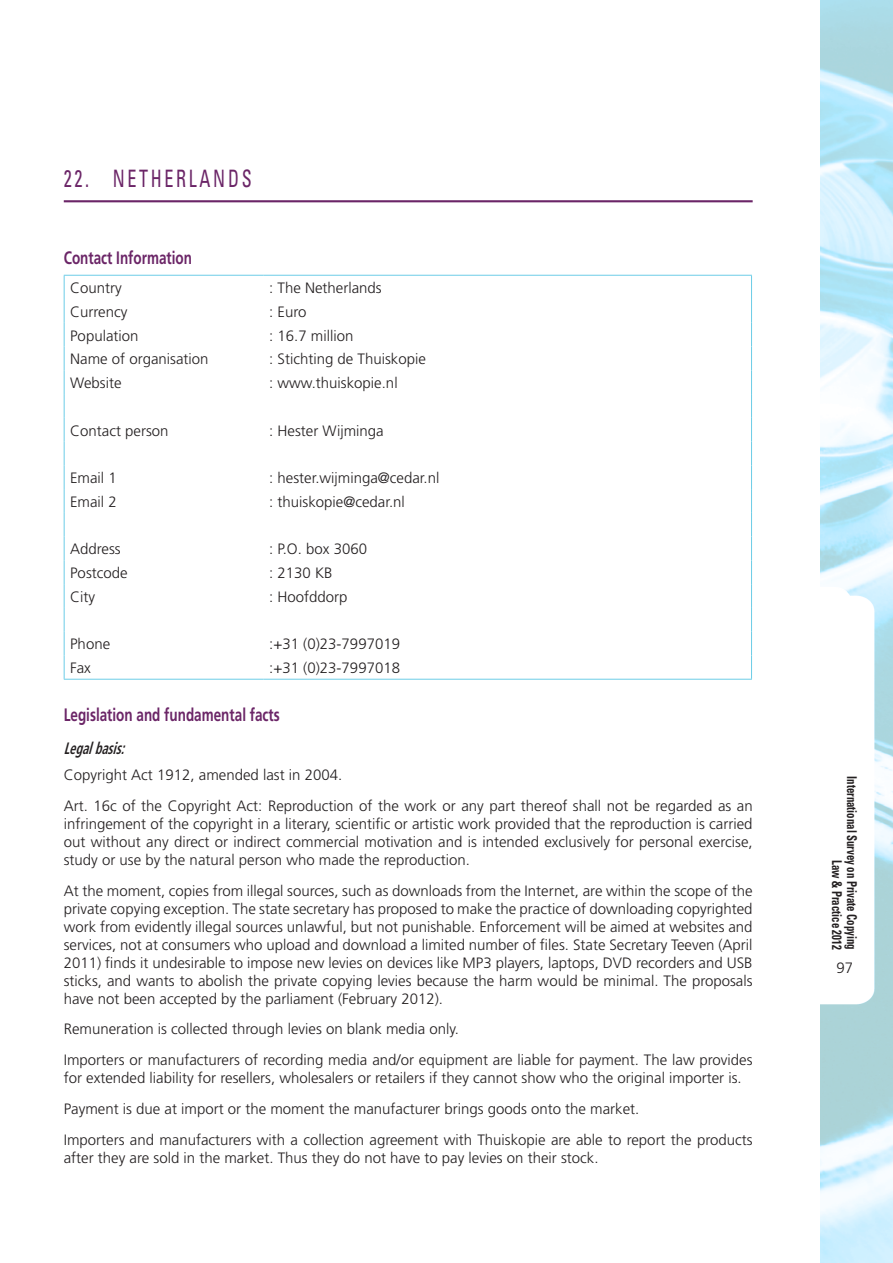
<style>
.page{position:relative;width:893px;height:1263px;background:#fff}
.page>*{position:absolute;margin:0;border:0;box-sizing:border-box;transform-origin:0 0}
.t1{font:condensed 24px "Univers LT Std";letter-spacing:.15em;color:#6b2567;scale:.75 1}
.Heading_2_no_number{font:700 18px "Frutiger";color:#6b2567;scale:.75 1}
.Heading_3{font:italic 700 condensed 16.5px "Frutiger";color:#231f20;scale:.75 1}
.Body_text{font:300 15px/18px "Frutiger";color:#231f20;text-align:justify}
.t2{font:700 condensed 13.5px/15px "Univers LT Std";color:#231f20;text-align:right;scale:.8 1}
</style>
<div class="page">
<img style="left:820px;top:0;width:73px;height:1263px">
<div style="left:768px;top:588px;width:84px;height:402px;background:#fff;border-radius:18px"></div>
<div style="left:767px;top:587px;width:86px;height:404px;border:2px solid #fff;border-radius:18px"></div>
<hr style="left:64px;top:200px;width:689px;height:2px;background:#6b2567">
<hr style="left:64px;top:275px;width:199px;height:1px;background:#6ccde7">
<hr style="left:263px;top:275px;width:489px;height:1px;background:#6ccde7">
<svg style="left:64px;top:276px;width:1px;height:403px"></svg>
<svg style="left:751px;top:276px;width:1px;height:403px"></svg>
<hr style="left:64px;top:679px;width:199px;height:1px;background:#6ccde7">
<hr style="left:263px;top:679px;width:489px;height:1px;background:#6ccde7">
<p class="t1" style="left:64px;top:164px;width:252px">22. NETHERLANDS</p>
<p class="Heading_2_no_number" style="left:64px;top:248px;width:173px">Contact Information</p>
<p class="Body_text" style="left:70px;top:279px;width:53px">Country</p>
<p class="Body_text" style="left:269px;top:279px;width:114px">: The Netherlands</p>
<p class="Body_text" style="left:70px;top:303px;width:59px">Currency</p>
<p class="Body_text" style="left:269px;top:303px;width:39px">: Euro</p>
<p class="Body_text" style="left:70px;top:327px;width:70px">Population</p>
<p class="Body_text" style="left:269px;top:327px;width:86px">: 16.7 million</p>
<p class="Body_text" style="left:70px;top:350px;width:140px">Name of organisation</p>
<p class="Body_text" style="left:269px;top:350px;width:158px">: Stichting de Thuiskopie</p>
<p class="Body_text" style="left:70px;top:374px;width:53px">Website</p>
<p class="Body_text" style="left:269px;top:374px;width:130px">: www.thuiskopie.nl</p>
<p class="Body_text" style="left:70px;top:422px;width:100px">Contact person</p>
<p class="Body_text" style="left:269px;top:422px;width:116px">: Hester Wijminga</p>
<p class="Body_text" style="left:70px;top:469px;width:48px">Email 1</p>
<p class="Body_text" style="left:269px;top:469px;width:172px">: hester.wijminga@cedar.nl</p>
<p class="Body_text" style="left:70px;top:493px;width:48px">Email 2</p>
<p class="Body_text" style="left:269px;top:493px;width:137px">: thuiskopie@cedar.nl</p>
<p class="Body_text" style="left:70px;top:540px;width:52px">Address</p>
<p class="Body_text" style="left:269px;top:540px;width:99px">: P.O. box 3060</p>
<p class="Body_text" style="left:70px;top:564px;width:59px">Postcode</p>
<p class="Body_text" style="left:269px;top:564px;width:65px">: 2130 KB</p>
<p class="Body_text" style="left:70px;top:588px;width:26px">City</p>
<p class="Body_text" style="left:269px;top:588px;width:80px">: Hoofddorp</p>
<p class="Body_text" style="left:70px;top:635px;width:42px">Phone</p>
<p class="Body_text" style="left:269px;top:635px;width:132px">:+31 (0)23-7997019</p>
<p class="Body_text" style="left:70px;top:659px;width:22px">Fax</p>
<p class="Body_text" style="left:269px;top:659px;width:132px">:+31 (0)23-7997018</p>
<p class="Heading_2_no_number" style="left:64px;top:704px;width:290px">Legislation and fundamental facts</p>
<p class="Heading_3" style="left:64px;top:738px;width:89px">Legalbasis:</p>
<p class="Body_text" style="left:64px;top:766px;width:280px">Copyright Act 1912, amended last in 2004.</p>
<p class="Body_text" style="left:64px;top:797px;width:690px">Art. 16c of the Copyright Act: Reproduction of the work or any part thereof shall not be regarded as an infringement of the copyright in a literary, scientific or artistic work provided that the reproduction is carried out without any direct or indirect commercial motivation and is intended exclusively for personal exercise, study or use by the natural person who made the reproduction.</p>
<p class="Body_text" style="left:64px;top:881px;width:690px">At the moment, copies from illegal sources, such as downloads from the Internet, are within the scope of the private copying exception. The state secretary has proposed to make the practice of downloading copyrighted work from evidently illegal sources unlawful, but not punishable. Enforcement will be aimed at websites and services, not at consumers who upload and download a limited number of files. State Secretary Teeven (April 2011) finds it undesirable to impose new levies on devices like MP3 players, laptops, DVD recorders and USB sticks, and wants to abolish the private copying levies because the harm would be minimal. The proposals have not been accepted by the parliament (February 2012).</p>
<p class="Body_text" style="left:64px;top:1020px;width:397px">Remuneration is collected through levies on blank media only.</p>
<p class="Body_text" style="left:64px;top:1051px;width:690px">Importers or manufacturers of recording media and/or equipment are liable for payment. The law provides for extended liability for resellers, wholesalers or retailers if they cannot show who the original importer is.</p>
<p class="Body_text" style="left:64px;top:1100px;width:577px">Payment is due at import or the moment the manufacturer brings goods onto the market.</p>
<p class="Body_text" style="left:64px;top:1130px;width:690px">Importers and manufacturers with a collection agreement with Thuiskopie are able to report the products after they are sold in the market. Thus they do not have to pay levies on their stock.</p>
<p class="t2" style="left:859px;top:776px;width:218px;rotate:90deg">International Survey on Private Copying<br>Law &amp; Practice 2012</p>
<p class="Body_text" style="left:836px;top:959px;width:18px">97</p>
</div>
